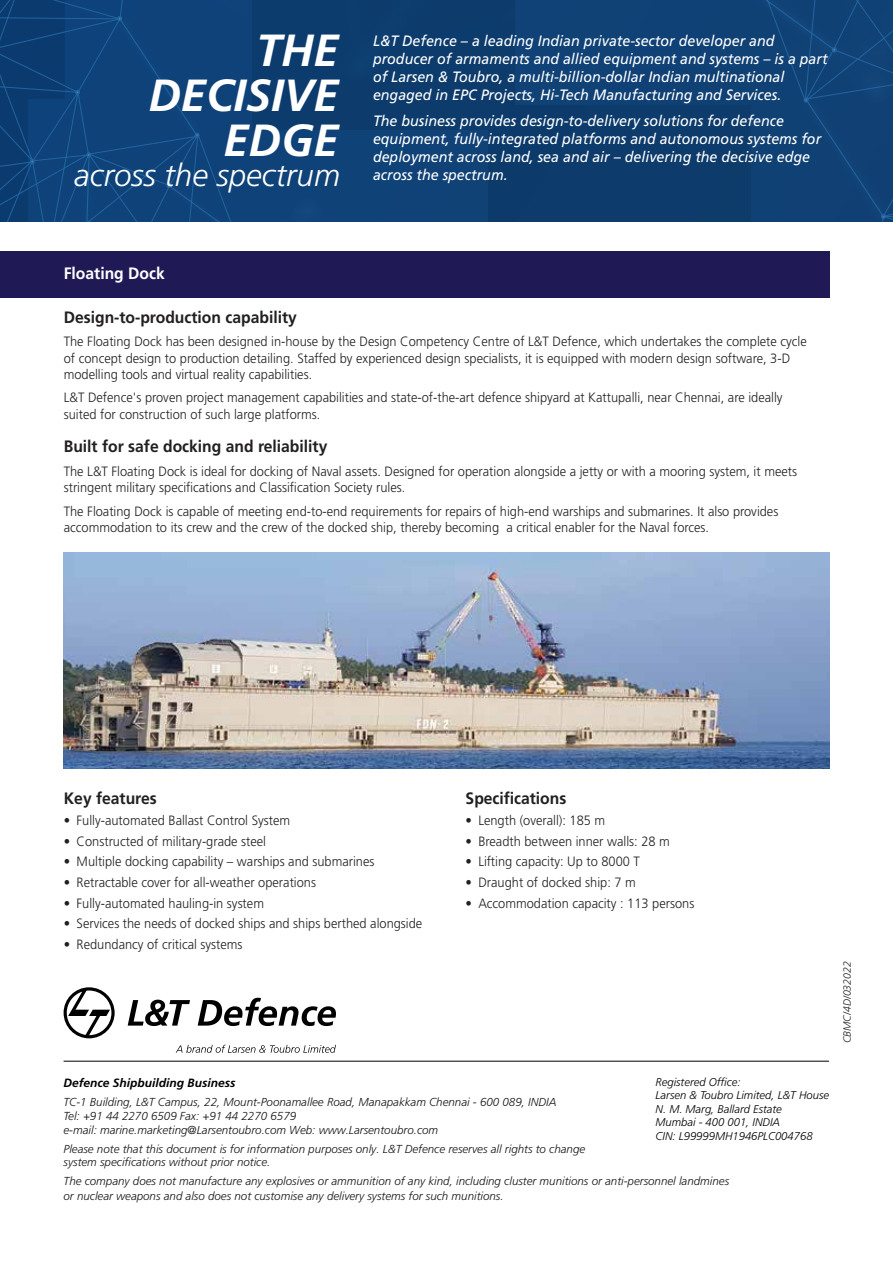
<style>
.page{position:relative;width:893px;height:1263px;background:#fff}
.page>*{position:absolute;margin:0;border:0;box-sizing:border-box;transform-origin:0 0}
.t1{font:italic 700 45px/45px "Frutiger LT Pro";color:#fff;text-align:right}
.t2{font:italic 300 31.35px "Frutiger LT Pro";color:#fff}
.t3{font:700 16.5px "Frutiger LT Pro";color:#231f20;scale:.95 1}
.t4{font:700 16.5px "Frutiger LT Pro";color:#fff;scale:.95 1}
.t5{font:italic 15px/18px "Frutiger LT Pro";color:#fff;scale:.95 1}
.t6{font:300 13.5px/16.2px "Frutiger LT Pro";color:#231f20;scale:.95 1}
.t7{font:italic 700 12px "Frutiger LT Pro";color:#010101}
.t8{font:italic 300 11.55px/13.8px "Frutiger LT Pro";color:#151616}
.t9{font:italic 300 11.25px/13.5px "Frutiger LT Pro";color:#010101}
.t10{font:italic 300 10.5px "Frutiger LT Pro";color:#231f20}
</style>
<div class="page">
<div style="left:0;top:251px;width:829px;height:47px;background:#1f1a55"></div>
<div style="left:0;top:0;width:893px;height:221px;background:#0f4175"></div>
<img style="left:64px;top:553px;width:765px;height:216px">
<hr style="left:64px;top:1061px;width:765px;height:1px;background:#010101">
<svg style="left:128px;top:998px;width:208px;height:28px"></svg>
<svg style="left:64px;top:987px;width:51px;height:51px"></svg>
<svg style="left:176px;top:1045px;width:160px;height:8px"></svg>
<h1 class="t1" style="left:148px;top:28px;width:192px">THE<br>DECISIVE<br>EDGE</h1>
<h2 class="t2" style="left:74px;top:157px;width:267px">across the spectrum</h2>
<p class="t4" style="left:64px;top:264px;width:108px">Floating Dock</p>
<p class="t5" style="left:373px;top:32px;width:480px">L&amp;T Defence – a leading Indian private-sector developer and producer of armaments and allied equipment and systems – is a part of Larsen &amp; Toubro, a multi-billion-dollar Indian multinational engaged in EPC Projects, Hi-Tech Manufacturing and Services.</p>
<p class="t5" style="left:373px;top:112px;width:473px">The business provides design-to-delivery solutions for defence equipment, fully-integrated platforms and autonomous systems for deployment across land, sea and air – delivering the decisive edge across the spectrum.</p>
<p class="t3" style="left:64px;top:307px;width:247px">Design-to-production capability</p>
<p class="t6" style="left:64px;top:334px;width:784px">The Floating Dock has been designed in-house by the Design Competency Centre of L&amp;T Defence, which undertakes the complete cycle of concept design to production detailing. Staffed by experienced design specialists, it is equipped with modern design software, 3-D modelling tools and virtual reality capabilities.</p>
<p class="t6" style="left:64px;top:390px;width:758px">L&amp;T Defence's proven project management capabilities and state-of-the-art defence shipyard at Kattupalli, near Chennai, are ideally suited for construction of such large platforms.</p>
<p class="t3" style="left:64px;top:437px;width:279px">Built for safe docking and reliability</p>
<p class="t6" style="left:64px;top:463px;width:773px">The L&amp;T Floating Dock is ideal for docking of Naval assets. Designed for operation alongside a jetty or with a mooring system, it meets stringent military specifications and Classification Society rules.</p>
<p class="t6" style="left:64px;top:503px;width:754px">The Floating Dock is capable of meeting end-to-end requirements for repairs of high-end warships and submarines. It also provides accommodation to its crew and the crew of the docked ship, thereby becoming a critical enabler for the Naval forces.</p>
<p class="t3" style="left:64px;top:789px;width:99px">Key features</p>
<p class="t6" style="left:64px;top:812px;width:240px">• Fully-automated Ballast Control System</p>
<p class="t6" style="left:64px;top:833px;width:214px">• Constructed of military-grade steel</p>
<p class="t6" style="left:64px;top:854px;width:328px">• Multiple docking capability – warships and submarines</p>
<p class="t6" style="left:64px;top:874px;width:267px">• Retractable cover for all-weather operations</p>
<p class="t6" style="left:64px;top:895px;width:212px">• Fully-automated hauling-in system</p>
<p class="t6" style="left:64px;top:916px;width:379px">• Services the needs of docked ships and ships berthed alongside</p>
<p class="t6" style="left:64px;top:936px;width:190px">• Redundancy of critical systems</p>
<p class="t3" style="left:466px;top:789px;width:108px">Specifications</p>
<p class="t6" style="left:466px;top:812px;width:148px">• Length (overall): 185 m</p>
<p class="t6" style="left:466px;top:833px;width:216px">• Breadth between inner walls: 28 m</p>
<p class="t6" style="left:466px;top:854px;width:185px">• Lifting capacity: Up to 8000 T</p>
<p class="t6" style="left:466px;top:874px;width:181px">• Draught of docked ship: 7 m</p>
<p class="t6" style="left:466px;top:895px;width:242px">• Accommodation capacity : 113 persons</p>
<p class="t7" style="left:63px;top:1075px;width:174px">Defence Shipbuilding Business</p>
<p class="t9" style="left:656px;top:1075px;width:175px">Registered Office:<br>Larsen &amp; Toubro Limited, L&amp;T House<br>N. M. Marg, Ballard Estate<br>Mumbai - 400 001, INDIA<br>CIN: L99999MH1946PLC004768</p>
<p class="t8" style="left:63px;top:1095px;width:494px">TC-1 Building, L&amp;T Campus, 22, Mount-Poonamallee Road, Manapakkam Chennai - 600 089, INDIA<br>Tel: +91 44 2270 6509 Fax: +91 44 2270 6579<br>e-mail: marine.marketing@Larsentoubro.com Web: www.Larsentoubro.com</p>
<p class="t8" style="left:64px;top:1142px;width:523px">Please note that this document is for information purposes only. L&amp;T Defence reserves all rights to change system specifications without prior notice.</p>
<p class="t8" style="left:64px;top:1173px;width:667px;line-height:15.5px">The company does not manufacture any explosives or ammunition of any kind, including cluster munitions or anti-personnel landmines or nuclear weapons and also does not customise any delivery systems for such munitions.</p>
<p class="t10" style="left:841px;top:1043px;width:83px;rotate:-90deg">CBMC/4D/032022</p>
</div>
